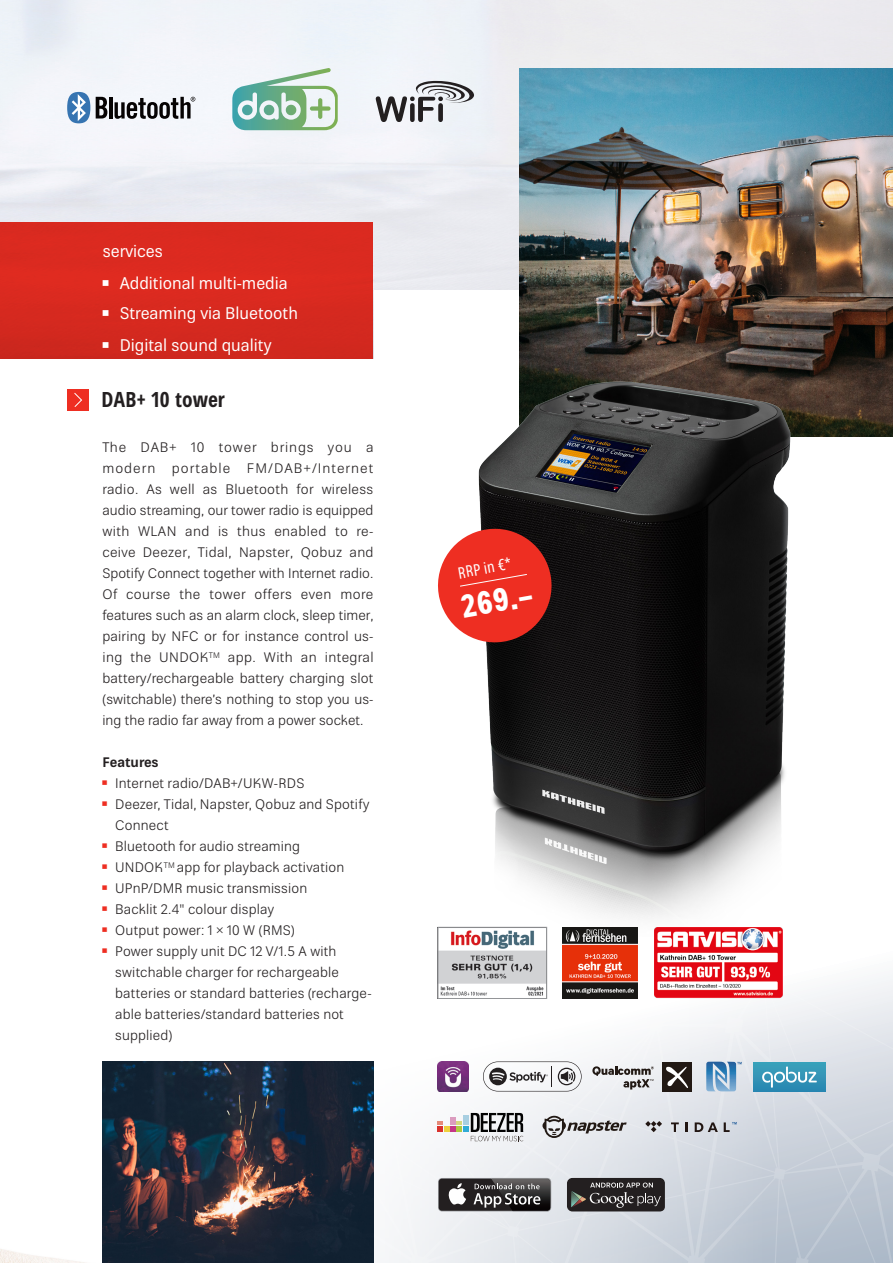
<style>
.page{position:relative;width:893px;height:1263px;background:#fff}
.page>*{position:absolute;margin:0;border:0;box-sizing:border-box;transform-origin:0 0}
.t1{font:800 condensed 31.65px "Kathrein 87";color:#fff}
._03_Headline_77BCond{font:700 condensed 21px "Kathrein 77";color:#231f20}
.t2{font:16.5px "Kathrein 55";color:#fff}
.t3{font:condensed 15.9px "Kathrein 57";color:#fff}
._04_RunningText_45Li{font:300 13.5px/21px "Kathrein 45";letter-spacing:.01em;color:#231f20;text-align:justify}
._04a_RunningText_75B{font:700 13.5px "Kathrein 75";color:#231f20}
.s1{font-size:18px;color:#ee2e22}
</style>
<div class="page">
<div style="left:0;top:0;width:893px;height:358px;background:#edeff5"></div>
<svg style="left:0;top:985px;width:893px;height:278px"></svg>
<svg style="left:96px;top:97px;width:11px;height:22px"></svg>
<hr style="left:109px;top:97px;width:3px;height:22px;background:#060303">
<svg style="left:115px;top:97px;width:80px;height:22px"></svg>
<svg style="left:67px;top:92px;width:23px;height:31px"></svg>
<svg style="left:232px;top:68px;width:106px;height:62px"></svg>
<div style="left:374px;top:290px;width:145px;height:80px;background:#fff"></div>
<img style="left:563px;top:936px;width:75px;height:62px">
<img style="left:440px;top:936px;width:105px;height:61px">
<div style="left:438px;top:927px;width:109px;height:72px;border:1px solid #939598"></div>
<img style="left:654px;top:936px;width:128px;height:63px">
<div style="left:68px;top:389px;width:21px;height:21px;background:#ee2e22"></div>
<svg style="left:74px;top:392px;width:8px;height:15px"></svg>
<svg style="left:376px;top:81px;width:98px;height:41px"></svg>
<div style="left:438px;top:1178px;width:113px;height:33px;background:#8a8b8d;border-radius:4px"></div>
<div style="left:439px;top:1179px;width:111px;height:32px;background:#231f20;border-radius:3px"></div>
<svg style="left:448px;top:1183px;width:18px;height:21px"></svg>
<svg style="left:551px;top:1180px;width:1px;height:29px"></svg>
<img style="left:548px;top:1178px;width:3px;height:33px">
<img style="left:491px;top:1179px;width:59px;height:32px">
<svg style="left:474px;top:1183px;width:66px;height:24px"></svg>
<div style="left:567px;top:1178px;width:98px;height:33px;background:#231f20;border-radius:5px"></div>
<svg style="left:571px;top:1182px;width:90px;height:26px"></svg>
<div style="left:753px;top:1062px;width:72px;height:30px;background:linear-gradient(to bottom,#3ca2bb,#2986b1)"></div>
<svg style="left:762px;top:1066px;width:55px;height:22px"></svg>
<svg style="left:706px;top:1062px;width:36px;height:29px"></svg>
<div style="left:662px;top:1061px;width:30px;height:30px;background:#221914"></div>
<svg style="left:666px;top:1066px;width:22px;height:22px"></svg>
<svg style="left:592px;top:1066px;width:62px;height:23px"></svg>
<svg style="left:483px;top:1061px;width:99px;height:30px"></svg>
<img style="left:438px;top:1062px;width:30px;height:30px">
<svg style="left:542px;top:1116px;width:85px;height:22px;background:#b3b3b4"></svg>
<svg style="left:437px;top:1113px;width:86px;height:28px"></svg>
<svg style="left:671px;top:1122px;width:8px;height:10px"></svg>
<svg style="left:685px;top:1122px;width:2px;height:10px"></svg>
<svg style="left:695px;top:1122px;width:23px;height:10px"></svg>
<svg style="left:645px;top:1121px;width:17px;height:11px"></svg>
<svg style="left:724px;top:1122px;width:13px;height:10px"></svg>
<img style="left:103px;top:1061px;width:270px;height:202px">
<img style="left:519px;top:68px;width:374px;height:369px">
<img style="left:437px;top:327px;width:407px;height:609px">
<svg style="left:437px;top:521px;width:122px;height:129px;background:#c0453d"></svg>
<div style="left:0;top:221px;width:373px;height:137px;background:#d92a20"></div>
<p class="t2" style="left:103px;top:240px;width:62px">services</p>
<p class="t2" style="left:103px;top:272px;width:187px">• Additional multi-media</p>
<p class="t2" style="left:103px;top:302px;width:197px">• Streaming via Bluetooth</p>
<p class="t2" style="left:103px;top:333px;width:170px">• Digital sound quality</p>
<p class="_03_Headline_77BCond" style="left:102px;top:385px;width:125px">DAB+ 10 tower</p>
<p class="_04_RunningText_45Li" style="left:102px;top:437px;width:273px">The DAB+ 10 tower brings you a modern portable FM/DAB+/Internet radio. As well as Bluetooth for wireless audio streaming, our tower radio is equipped with WLAN and is thus enabled to re&shy;ceive Deezer, Tidal, Napster, Qobuz and Spotify Connect together with Internet radio.</p>
<p class="_04_RunningText_45Li" style="left:102px;top:584px;width:273px">Of course the tower offers even more features such as an alarm clock, sleep timer, pairing by NFC or for instance control us&shy;ing the UNDOK<sup>TM</sup> app. With an integral battery/rechargeable battery charging slot (switchable) there’s nothing to stop you us&shy;ing the radio far away from a power socket.</p>
<p class="_04a_RunningText_75B" style="left:102px;top:753px;width:57px">Features</p>
<p class="_04_RunningText_45Li" style="left:102px;top:773px;width:203px"><span class="s1">▪</span>Internet radio/DAB+/UKW-RDS</p>
<p class="_04_RunningText_45Li" style="left:115px;top:794px;width:256px;text-indent:-13px"><span class="s1">▪</span>Deezer, Tidal, Napster, Qobuz and Spotify<br>Connect</p>
<p class="_04_RunningText_45Li" style="left:102px;top:836px;width:199px"><span class="s1">▪</span>Bluetooth for audio streaming</p>
<p class="_04_RunningText_45Li" style="left:102px;top:857px;width:243px"><span class="s1">▪</span> UNDOK<sup>TM</sup> app for playback activation</p>
<p class="_04_RunningText_45Li" style="left:102px;top:878px;width:206px"><span class="s1">▪</span> UPnP/DMR music transmission</p>
<p class="_04_RunningText_45Li" style="left:102px;top:899px;width:173px"><span class="s1">▪</span>Backlit 2.4″ colour display</p>
<p class="_04_RunningText_45Li" style="left:102px;top:920px;width:194px"><span class="s1">▪</span>Output power: 1 × 10 W (RMS)</p>
<p class="_04_RunningText_45Li" style="left:115px;top:941px;width:258px;text-align:left;text-indent:-13px"><span class="s1">▪</span>Power supply unit DC 12 V/1.5 A with switchable charger for rechargeable batteries or standard batteries (recharge&shy;able batteries/standard batteries not supplied)</p>
<p class="t3" style="left:456px;top:562px;width:56px;rotate:-10deg">RRP in €*</p>
<p class="t1" style="left:458px;top:585px;width:74px;rotate:-10deg">269.–</p>
</div>
